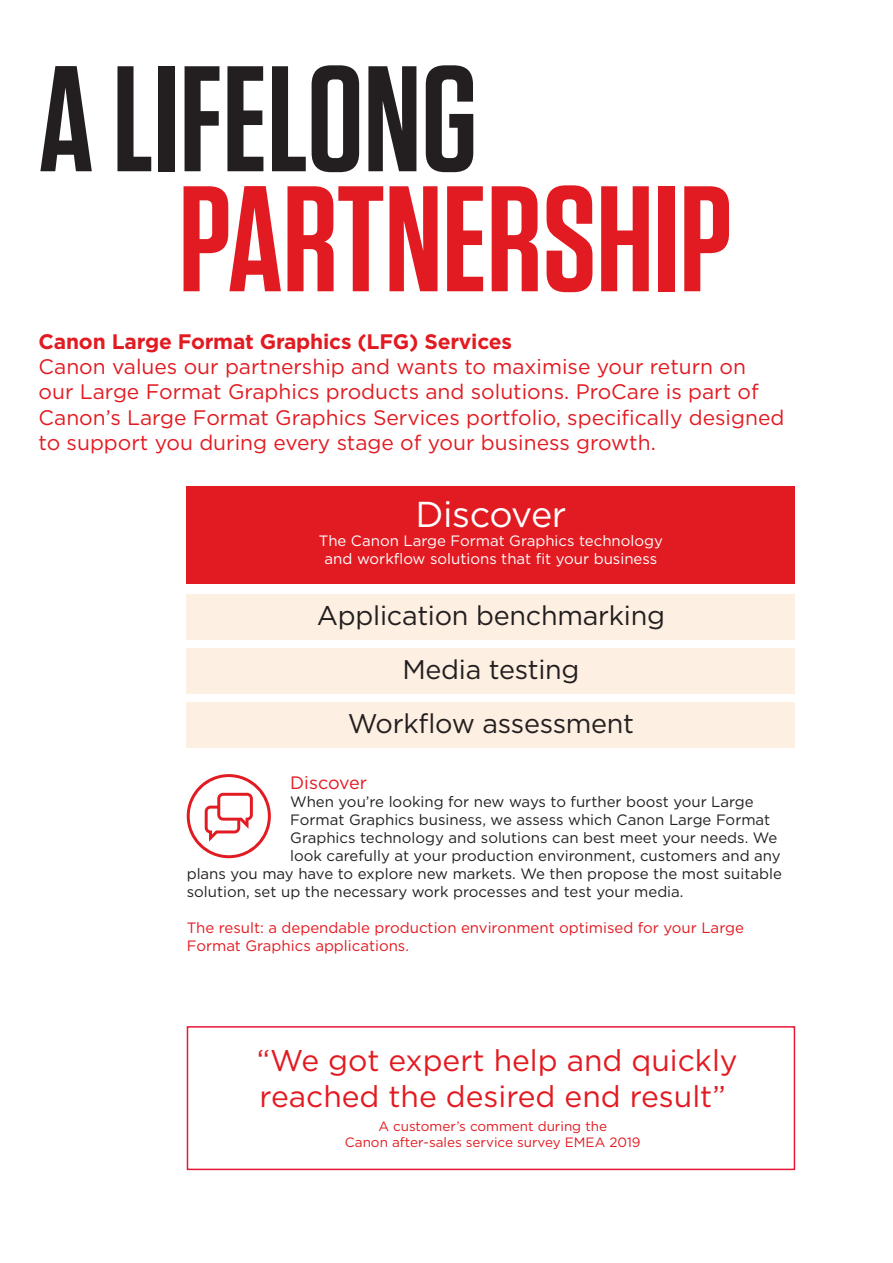
<style>
.page{position:relative;width:893px;height:1263px;background:#fff}
.page>*{position:absolute;margin:0;border:0;box-sizing:border-box;transform-origin:0 0}
.t1{font:600 150px "Tungsten";color:#e21a21}
.t2{font:600 150px "Tungsten";color:#231f20}
.t3{font:36px "Gotham";letter-spacing:-.01em;color:#fff}
.t4{font:30px/36px "Gotham";color:#e21a21}
.t5{font:27px "Gotham";letter-spacing:-.01em;color:#231f20}
.t6{font:21px/25.2px "Gotham";color:#e21a21}
.t7{font:700 21px "Gotham";letter-spacing:-.01em;color:#e21a21}
.t8{font:18px "Gotham";color:#e21a21}
.t9{font:15px "Gotham";color:#231f20}
.t10{font:15px/18px "Gotham";color:#e21a21}
.t11{font:15px "Gotham";color:#fff}
.t12{font:13.5px "Gotham";color:#e21a21}
</style>
<div class="page">
<div style="left:187px;top:1026px;width:608px;height:144px;border:2px solid #e51836"></div>
<div style="left:187px;top:486px;width:608px;height:98px;background:#e21a21"></div>
<svg style="left:187px;top:774px;width:84px;height:84px"></svg>
<div style="left:187px;top:594px;width:608px;height:45px;background:#fdefe1"></div>
<div style="left:187px;top:648px;width:608px;height:45px;background:#fdefe1"></div>
<div style="left:187px;top:702px;width:608px;height:45px;background:#fdefe1"></div>
<p class="t2" style="left:39px;top:40px;width:441px">A LIFELONG</p>
<p class="t1" style="left:179px;top:160px;width:555px">PARTNERSHIP</p>
<p class="t7" style="left:39px;top:328px;width:475px">Canon Large Format Graphics (LFG) Services</p>
<p class="t6" style="left:39px;top:354px;width:747px">Canon values our partnership and wants to maximise your return on our Large Format Graphics products and solutions. ProCare is part of Canon’s Large Format Graphics Services portfolio, specifically designed to support you during every stage of your business growth.</p>
<p class="t3" style="left:415px;top:491px;width:153px">Discover</p>
<p class="t11" style="left:319px;top:531px;width:346px">The Canon Large Format Graphics technology</p>
<p class="t11" style="left:325px;top:549px;width:334px">and workflow solutions that fit your business</p>
<p class="t5" style="left:317px;top:598px;width:350px">Application benchmarking</p>
<p class="t5" style="left:402px;top:652px;width:179px">Media testing</p>
<p class="t5" style="left:348px;top:706px;width:288px">Workflow assessment</p>
<p class="t8" style="left:290px;top:771px;width:78px">Discover</p>
<p class="t9" style="left:290px;top:791px;width:465px">When you’re looking for new ways to further boost your Large</p>
<p class="t9" style="left:290px;top:809px;width:482px">Format Graphics business, we assess which Canon Large Format</p>
<p class="t9" style="left:290px;top:827px;width:489px">Graphics technology and solutions can best meet your needs. We</p>
<p class="t9" style="left:290px;top:845px;width:492px">look carefully at your production environment, customers and any</p>
<p class="t9" style="left:187px;top:863px;width:597px">plans you may have to explore new markets. We then propose the most suitable</p>
<p class="t9" style="left:187px;top:881px;width:498px">solution, set up the necessary work processes and test your media.</p>
<p class="t10" style="left:187px;top:918px;width:559px">The result: a dependable production environment optimised for your Large<br>Format Graphics applications.</p>
<p class="t4" style="left:257px;top:1042px;width:482px">“We got expert help and quickly reached the desired end result”</p>
<p class="t12" style="left:378px;top:1118px;width:230px">A customer’s comment during the</p>
<p class="t12" style="left:345px;top:1134px;width:297px">Canon after-sales service survey EMEA 2019</p>
</div>
